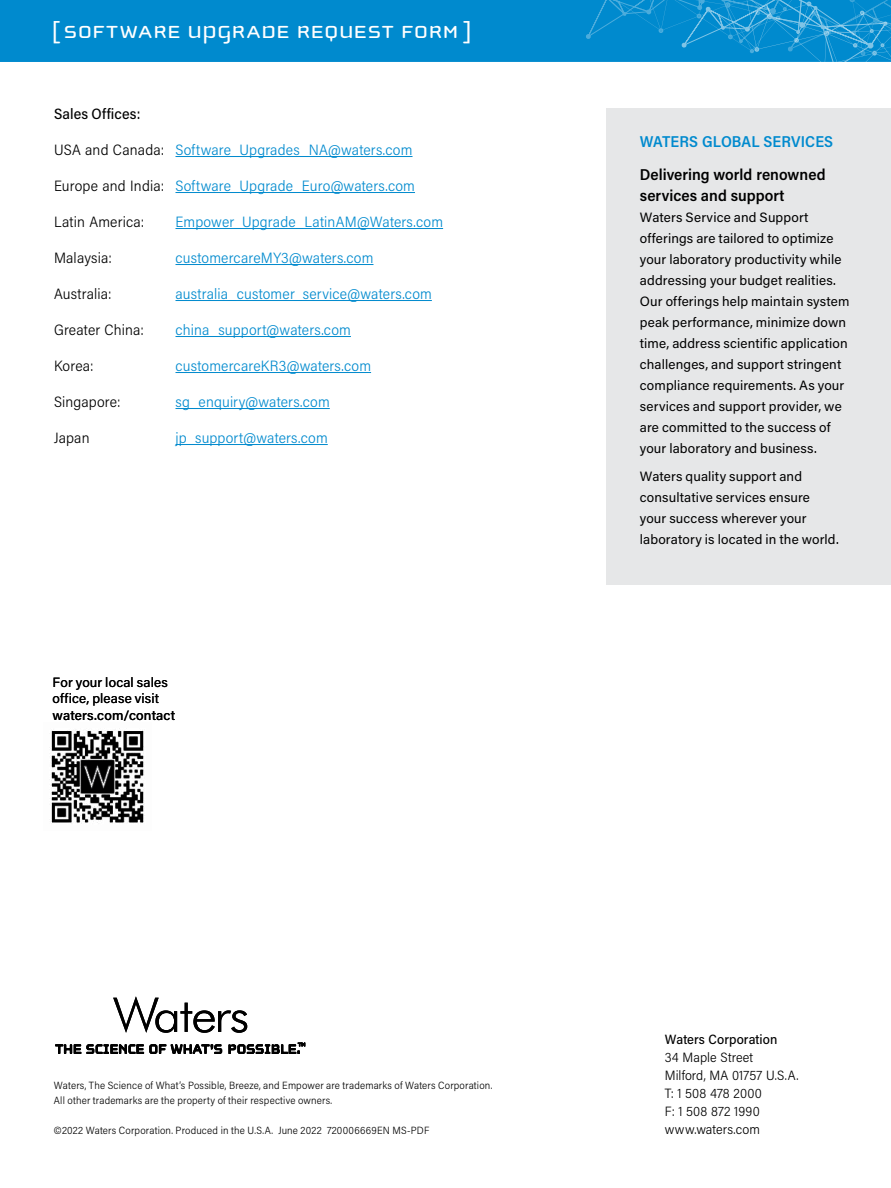
<style>
.page{position:relative;width:891px;height:1188px;background:#fff}
.page>*{position:absolute;margin:0;border:0;box-sizing:border-box;transform-origin:0 0}
.t1{font:25.5px "Cholla Unicase";letter-spacing:.02em;color:#fff;scale:1.1 1}
.t2{font:600 15.75px/21px "Acumin Pro Semi Cond";letter-spacing:.005em;color:#000}
.t3{font:600 15.75px "Acumin Pro Semi Cond";letter-spacing:.005em;color:#008ace}
.t4{font:300 15px "Acumin Pro Semi Cond";letter-spacing:.01em;color:#008ace}
.t5{font:300 15px "Acumin Pro Semi Cond";letter-spacing:.01em;color:#000}
.t6{font:500 15px "Acumin Pro Semi Cond";letter-spacing:.015em;color:#000}
.t7{font:13.5px/21px "Acumin Pro";letter-spacing:.01em;color:#000}
.t8{font:300 13.5px/18px "Acumin Pro Semi Cond";letter-spacing:.01em;color:#000}
.t9{font:500 13.5px "Acumin Pro";letter-spacing:.01em;color:#000}
.t10{font:500 13.5px "Acumin Pro Semi Cond";letter-spacing:.005em;color:#000}
.t11{font:300 10.5px/15px "Acumin Pro Semi Cond";letter-spacing:.015em;color:#000}
.s1{color:#000}
</style>
<div class="page">
<div style="left:0;top:0;width:891px;height:62px;background:#008ace"></div>
<svg style="left:584px;top:0;width:307px;height:62px"></svg>
<img style="left:51px;top:728px;width:93px;height:96px">
<svg style="left:55px;top:1044px;width:167px;height:10px"></svg>
<svg style="left:229px;top:1043px;width:76px;height:11px"></svg>
<svg style="left:113px;top:996px;width:134px;height:37px"></svg>
<div style="left:606px;top:108px;width:285px;height:475px;background:#e6e7e8"></div>
<hr style="left:176px;top:156px;width:237px;height:1px;background:#008ace">
<hr style="left:176px;top:192px;width:239px;height:1px;background:#008ace">
<hr style="left:176px;top:228px;width:267px;height:1px;background:#008ace">
<hr style="left:176px;top:264px;width:197px;height:1px;background:#008ace">
<hr style="left:176px;top:300px;width:256px;height:1px;background:#008ace">
<hr style="left:176px;top:336px;width:175px;height:1px;background:#008ace">
<hr style="left:176px;top:372px;width:195px;height:1px;background:#008ace">
<hr style="left:176px;top:408px;width:154px;height:1px;background:#008ace">
<hr style="left:176px;top:444px;width:152px;height:1px;background:#008ace">
<h1 class="t1" style="left:52px;top:19px;width:384px">[ SOFTWARE UPGRADE REQUEST FORM ]</h1>
<p class="t6" style="left:54px;top:103px;width:88px">Sales Offices:</p>
<p class="t4" style="left:54px;top:139px;width:360px"><span class="s1">USA and Canada:</span> Software_Upgrades_NA@waters.com</p>
<p class="t4" style="left:54px;top:175px;width:363px"><span class="s1">Europe and India:</span> Software_Upgrade_Euro@waters.com</p>
<p class="t5" style="left:54px;top:211px;width:92px">Latin America:</p>
<p class="t4" style="left:176px;top:211px;width:269px">Empower_Upgrade_LatinAM@Waters.com</p>
<p class="t5" style="left:54px;top:247px;width:59px">Malaysia:</p>
<p class="t4" style="left:176px;top:247px;width:200px">customercareMY3@waters.com</p>
<p class="t5" style="left:54px;top:283px;width:59px">Australia:</p>
<p class="t4" style="left:176px;top:283px;width:258px">australia_customer_service@waters.com</p>
<p class="t5" style="left:54px;top:319px;width:91px">Greater China:</p>
<p class="t4" style="left:176px;top:319px;width:177px">china_support@waters.com</p>
<p class="t5" style="left:54px;top:355px;width:41px">Korea:</p>
<p class="t4" style="left:176px;top:355px;width:197px">customercareKR3@waters.com</p>
<p class="t5" style="left:54px;top:391px;width:68px">Singapore:</p>
<p class="t4" style="left:176px;top:391px;width:156px">sg_enquiry@waters.com</p>
<p class="t5" style="left:54px;top:427px;width:37px">Japan</p>
<p class="t4" style="left:176px;top:427px;width:154px">jp_support@waters.com</p>
<p class="t7" style="left:53px;top:673px;width:117px;line-height:16.5px">For your local sales office, please visit</p>
<p class="t9" style="left:53px;top:706px;width:124px">waters.com/contact</p>
<p class="t11" style="left:54px;top:1077px;width:440px">Waters, The Science of What’s Possible, Breeze, and Empower are trademarks of Waters Corporation.<br>All other trademarks are the property of their respective owners.</p>
<p class="t11" style="left:54px;top:1122px;width:377px">©2022 Waters Corporation. Produced in the U.S.A. June 2022 720006669EN MS-PDF</p>
<p class="t3" style="left:640px;top:131px;width:195px">WATERS GLOBAL SERVICES</p>
<p class="t2" style="left:640px;top:163px;width:187px">Delivering world renowned services and support</p>
<p class="t7" style="left:640px;top:206px;width:211px">Waters Service and Support offerings are tailored to optimize your laboratory productivity while addressing your budget realities.<br>Our offerings help maintain system peak performance, minimize down time, address scientific application challenges, and support stringent compliance requirements. As your services and support provider, we are committed to the success of your laboratory and business.</p>
<p class="t7" style="left:640px;top:465px;width:200px">Waters quality support and consultative services ensure your success wherever your laboratory is located in the world.</p>
<p class="t10" style="left:665px;top:1030px;width:114px">Waters Corporation</p>
<p class="t8" style="left:665px;top:1048px;width:135px">34 Maple Street<br>Milford, MA 01757 U.S.A.<br>T: 1 508 478 2000<br>F: 1 508 872 1990 www.waters.com</p>
</div>
